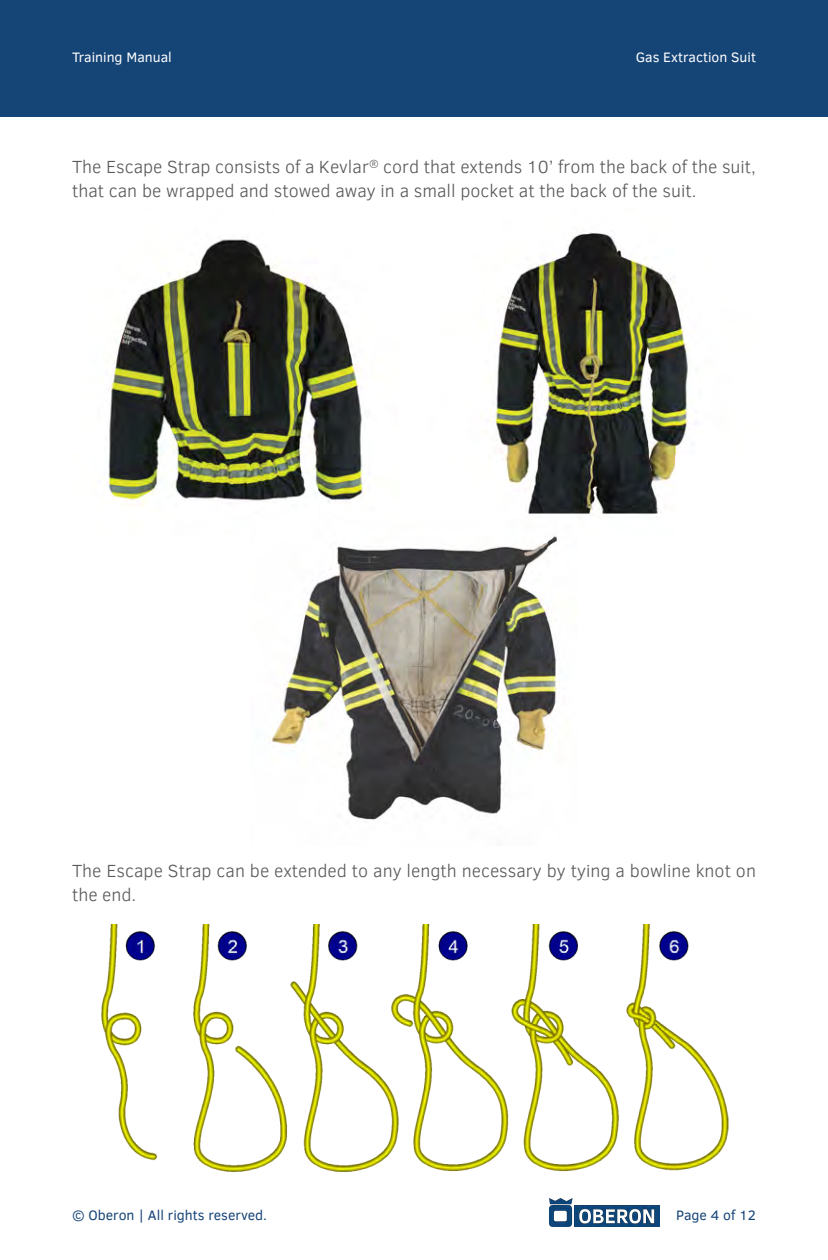
<style>
.page{position:relative;width:828px;height:1260px;background:#fff}
.page>*{position:absolute;margin:0;border:0;box-sizing:border-box;transform-origin:0 0}
.t1{font:300 18px/24px "Clear Sans";color:#58585b}
.t2{font:14px "Clear Sans";color:#154477}
.t3{font:14px "Clear Sans";color:#fff}
</style>
<div class="page">
<div style="left:0;top:0;width:828px;height:117px;background:#154477"></div>
<img style="left:490px;top:232px;width:199px;height:283px">
<img style="left:108px;top:239px;width:256px;height:267px">
<img style="left:101px;top:924px;width:628px;height:248px">
<img style="left:269px;top:535px;width:289px;height:287px">
<img style="left:550px;top:1198px;width:109px;height:28px">
<p class="t3" style="left:72px;top:48px;width:101px">Training Manual</p>
<p class="t3" style="left:636px;top:48px;width:122px">Gas Extraction Suit</p>
<p class="t1" style="left:72px;top:154px;width:685px">The Escape Strap consists of a Kevlar<sup>®</sup> cord that extends 10’ from the back of the suit, that can be wrapped and stowed away in a small pocket at the back of the suit.</p>
<p class="t1" style="left:72px;top:859px;width:685px">The Escape Strap can be extended to any length necessary by tying a bowline knot on the end.</p>
<p class="t2" style="left:72px;top:1206px;width:197px">© Oberon | All rights reserved.</p>
<p class="t2" style="left:676px;top:1206px;width:81px">Page 4 of 12</p>
</div>
